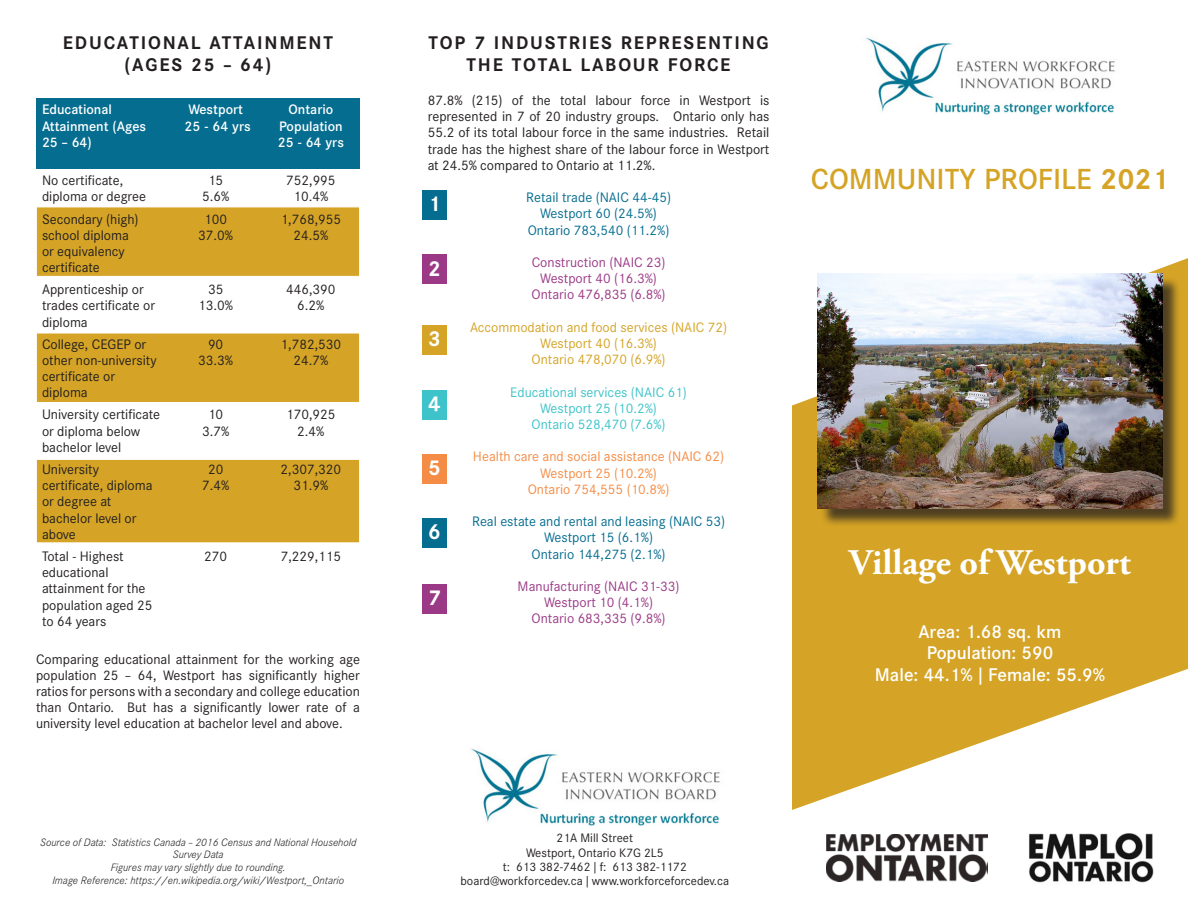
<style>
.page{position:relative;width:1188px;height:918px;background:#fff}
.page>*{position:absolute;margin:0;border:0;box-sizing:border-box;transform-origin:0 0}
.heading{font:700 36px "Adobe Garamond Pro";color:#fff}
.t1{font:500 28.5px "Corporate S";color:#d5a426}
.t2{font:700 21px "Corporate S";color:#fff}
.t3{font:700 18px/21.6px "Corporate S";letter-spacing:.1em;color:#231f20;text-align:center}
.heading-2{font:500 18px "Corporate S";color:#fff}
.t4{font:13.5px/16.2px "Corporate S";color:#231f20}
.t5{font:13.5px "Corporate S";color:#056d90}
.t6{font:13.5px "Corporate S";color:#9b3986}
.t7{font:13.5px "Corporate S";color:#f48c45}
.t8{font:13.5px "Corporate S";color:#d5a426}
.t9{font:500 13.5px/16.2px "Corporate S";color:#fff}
.t10{font:13.5px "Corporate S";color:#3ec3ca}
.t11{font:12px/14.4px "Corporate S";color:#231f20;text-align:center}
.t12{font:italic 300 10.5px/12.6px "Corporate S";color:#231f20;text-align:center}
.s1{font-weight:700}
</style>
<div class="page">
<svg style="left:792px;top:258px;width:396px;height:552px;fill:#d5a426"></svg>
<div style="left:422px;top:190px;width:25px;height:29px;background:#056d90"></div>
<div style="left:422px;top:255px;width:25px;height:29px;background:#9b3986"></div>
<div style="left:36px;top:207px;width:324px;height:70px;background:#d5a426;border:1px solid #fff"></div>
<div style="left:37px;top:98px;width:323px;height:70px;background:#056d90"></div>
<img style="left:827px;top:835px;width:160px;height:46px">
<img style="left:1029px;top:833px;width:125px;height:50px">
<img style="left:866px;top:37px;width:249px;height:78px">
<div style="left:36px;top:333px;width:324px;height:70px;background:#d5a426;border:1px solid #fff"></div>
<div style="left:36px;top:459px;width:324px;height:84px;background:#d5a426;border:1px solid #fff"></div>
<div style="left:422px;top:325px;width:25px;height:30px;background:#d5a426"></div>
<div style="left:422px;top:390px;width:25px;height:29px;background:#3ec3ca"></div>
<div style="left:422px;top:455px;width:25px;height:29px;background:#f48c45"></div>
<div style="left:422px;top:518px;width:25px;height:30px;background:#056d90"></div>
<div style="left:422px;top:584px;width:25px;height:30px;background:#9b3986"></div>
<img style="left:471px;top:748px;width:249px;height:78px">
<div style="left:820px;top:276px;width:361px;height:252px;background:#231f20;opacity:.75"></div>
<img style="left:818px;top:274px;width:344px;height:235px">
<p class="t3" style="left:63px;top:32px;width:272px">EDUCATIONAL ATTAINMENT (AGES 25 – 64)</p>
<p class="t9" style="left:42px;top:102px;width:106px">Educational<br>Attainment (Ages<br>25 – 64)</p>
<p class="t9" style="left:188px;top:102px;width:56px">Westport</p>
<p class="t9" style="left:278px;top:102px;width:68px;text-align:center">Ontario<br>Population<br>25 - 64 yrs</p>
<p class="t9" style="left:185px;top:118px;width:68px">25 - 64 yrs</p>
<p class="t4" style="left:42px;top:173px;width:106px">No certificate, diploma or degree</p>
<p class="t4" style="left:208px;top:173px;width:17px">15</p>
<p class="t4" style="left:202px;top:189px;width:29px">5.6%</p>
<p class="t4" style="left:42px;top:211px;width:98px">Secondary (high) school diploma or equivalency certificate</p>
<p class="t4" style="left:204px;top:211px;width:24px">100</p>
<p class="t4" style="left:198px;top:227px;width:36px">37.0%</p>
<p class="t4" style="left:42px;top:282px;width:115px">Apprenticeship or trades certificate or diploma</p>
<p class="t4" style="left:208px;top:282px;width:17px">35</p>
<p class="t4" style="left:198px;top:298px;width:36px">13.0%</p>
<p class="t4" style="left:42px;top:336px;width:116px">College, CEGEP or other non-university certificate or diploma</p>
<p class="t4" style="left:208px;top:336px;width:17px">90</p>
<p class="t4" style="left:198px;top:352px;width:36px">33.3%</p>
<p class="t4" style="left:42px;top:407px;width:120px">University certificate or diploma below bachelor level</p>
<p class="t4" style="left:208px;top:407px;width:17px">10</p>
<p class="t4" style="left:202px;top:423px;width:29px">3.7%</p>
<p class="t4" style="left:42px;top:461px;width:112px">University certificate, diploma or degree at bachelor level or above</p>
<p class="t4" style="left:208px;top:461px;width:17px">20</p>
<p class="t4" style="left:202px;top:478px;width:29px">7.4%</p>
<p class="t4" style="left:286px;top:173px;width:51px">752,995</p>
<p class="t4" style="left:293px;top:189px;width:36px">10.4%</p>
<p class="t4" style="left:281px;top:211px;width:62px">1,768,955</p>
<p class="t4" style="left:293px;top:227px;width:36px">24.5%</p>
<p class="t4" style="left:286px;top:282px;width:51px">446,390</p>
<p class="t4" style="left:297px;top:298px;width:29px">6.2%</p>
<p class="t4" style="left:281px;top:336px;width:62px">1,782,530</p>
<p class="t4" style="left:293px;top:352px;width:36px">24.7%</p>
<p class="t4" style="left:286px;top:407px;width:51px">170,925</p>
<p class="t4" style="left:297px;top:423px;width:29px">2.4%</p>
<p class="t4" style="left:281px;top:461px;width:62px">2,307,320</p>
<p class="t4" style="left:294px;top:478px;width:36px">31.9%</p>
<p class="t4" style="left:42px;top:548px;width:112px">Total - Highest educational attainment for the population aged 25 to 64 years</p>
<p class="t4" style="left:204px;top:548px;width:25px">270</p>
<p class="t4" style="left:281px;top:548px;width:62px">7,229,115</p>
<p class="t4" style="left:36px;top:651px;width:326px;text-align:justify">Comparing educational attainment for the working age population 25 – 64, Westport has significantly higher ratios for persons with a secondary and college education than Ontario. But has a significantly lower rate of a university level education at bachelor level and above.</p>
<p class="t12" style="left:40px;top:836px;width:318px">Source of Data: Statistics Canada – 2016 Census and National Household<br>Survey Data</p>
<p class="t12" style="left:111px;top:861px;width:177px">Figures may vary slightly due to rounding.</p>
<p class="t12" style="left:52px;top:873px;width:293px">Image Reference: https://en.wikipedia.org/wiki/Westport,_Ontario</p>
<p class="t3" style="left:428px;top:32px;width:342px">TOP 7 INDUSTRIES REPRESENTING<br>THE TOTAL LABOUR FORCE</p>
<p class="t4" style="left:428px;top:92px;width:343px;text-align:justify">87.8% (215) of the total labour force in Westport is represented in 7 of 20 industry groups. Ontario only has 55.2 of its total labour force in the same industries. Retail trade has the highest share of the labour force in Westport at 24.5% compared to Ontario at 11.2%.</p>
<p class="t5" style="left:526px;top:190px;width:146px">Retail trade (NAIC 44-45)</p>
<p class="t5" style="left:540px;top:206px;width:118px">Westport 60 (24.5%)</p>
<p class="t5" style="left:528px;top:222px;width:143px">Ontario 783,540 (11.2%)</p>
<p class="t6" style="left:532px;top:254px;width:135px">Construction (NAIC 23)</p>
<p class="t6" style="left:540px;top:271px;width:118px">Westport 40 (16.3%)</p>
<p class="t6" style="left:532px;top:287px;width:136px">Ontario 476,835 (6.8%)</p>
<p class="t8" style="left:470px;top:319px;width:259px">Accommodation and food services (NAIC 72)</p>
<p class="t8" style="left:540px;top:335px;width:118px">Westport 40 (16.3%)</p>
<p class="t8" style="left:532px;top:352px;width:136px">Ontario 478,070 (6.9%)</p>
<p class="t10" style="left:510px;top:384px;width:178px">Educational services (NAIC 61)</p>
<p class="t10" style="left:540px;top:400px;width:118px">Westport 25 (10.2%)</p>
<p class="t10" style="left:532px;top:416px;width:136px">Ontario 528,470 (7.6%)</p>
<p class="t7" style="left:473px;top:449px;width:253px">Health care and social assistance (NAIC 62)</p>
<p class="t7" style="left:540px;top:465px;width:118px">Westport 25 (10.2%)</p>
<p class="t7" style="left:528px;top:481px;width:143px">Ontario 754,555 (10.8%)</p>
<p class="t5" style="left:472px;top:514px;width:255px">Real estate and rental and leasing (NAIC 53)</p>
<p class="t5" style="left:544px;top:530px;width:110px">Westport 15 (6.1%)</p>
<p class="t5" style="left:532px;top:546px;width:136px">Ontario 144,275 (2.1%)</p>
<p class="t6" style="left:518px;top:578px;width:163px">Manufacturing (NAIC 31-33)</p>
<p class="t6" style="left:544px;top:595px;width:110px">Westport 10 (4.1%)</p>
<p class="t6" style="left:532px;top:611px;width:136px">Ontario 683,335 (9.8%)</p>
<p class="t2" style="left:428px;top:190px;width:14px">1</p>
<p class="t2" style="left:428px;top:255px;width:14px">2</p>
<p class="t2" style="left:428px;top:325px;width:14px">3</p>
<p class="t2" style="left:428px;top:390px;width:14px">4</p>
<p class="t2" style="left:428px;top:455px;width:14px">5</p>
<p class="t2" style="left:428px;top:519px;width:14px">6</p>
<p class="t2" style="left:428px;top:585px;width:14px">7</p>
<p class="t1" style="left:811px;top:162px;width:360px">COMMUNITY PROFILE <span class="s1">2021</span></p>
<p class="heading" style="left:849px;top:541px;width:283px">Village of Westport</p>
<p class="heading-2" style="left:918px;top:621px;width:145px">Area: 1.68 sq. km</p>
<p class="heading-2" style="left:927px;top:642px;width:128px">Population: 590</p>
<p class="heading-2" style="left:875px;top:664px;width:232px">Male: 44.1% | Female: 55.9%</p>
<p class="t11" style="left:526px;top:831px;width:139px">21A Mill Street<br>Westport, Ontario K7G 2L5</p>
<p class="t11" style="left:503px;top:860px;width:186px">t: 613 382-7462 | f: 613 382-1172</p>
<p class="t11" style="left:461px;top:874px;width:270px">board@workforcedev.ca | www.workforceforcedev.ca</p>
</div>
